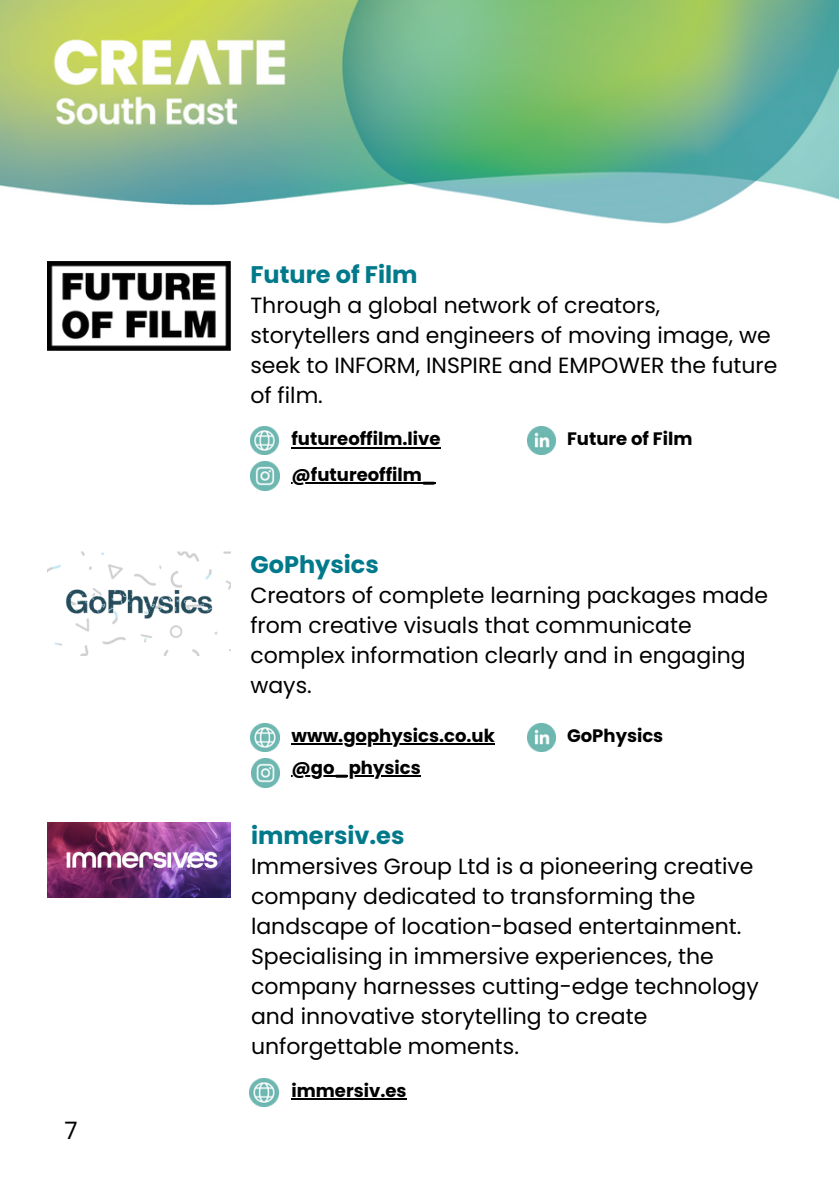
<style>
.page{position:relative;width:839px;height:1191px;background:#fff}
.page>*{position:absolute;margin:0;border:0;box-sizing:border-box;transform-origin:0 0}
.t1{font:700 24px "Poppins";color:#00798a}
.t2{font:24px "Poppins";color:#000}
.t3{font:22px/30px "Poppins";color:#000}
.t4{font:700 18px "Poppins";color:#000}
</style>
<div class="page">
<img style="left:47px;top:552px;width:183px;height:103px">
<img style="left:47px;top:823px;width:183px;height:75px">
<img style="left:250px;top:1078px;width:28px;height:29px">
<hr style="left:291px;top:1098px;width:115px;height:2px;background:#000">
<img style="left:251px;top:759px;width:28px;height:28px">
<img style="left:251px;top:723px;width:28px;height:29px">
<hr style="left:291px;top:776px;width:129px;height:1px;background:#000">
<hr style="left:291px;top:743px;width:204px;height:2px;background:#000">
<img style="left:527px;top:723px;width:28px;height:29px">
<img style="left:251px;top:462px;width:28px;height:28px">
<img style="left:250px;top:426px;width:29px;height:29px">
<hr style="left:291px;top:482px;width:145px;height:2px;background:#000">
<hr style="left:291px;top:447px;width:149px;height:1px;background:#000">
<img style="left:527px;top:426px;width:28px;height:29px">
<img style="left:47px;top:262px;width:183px;height:88px">
<img style="left:0;top:0;width:838px;height:224px">
<h1 class="t2" style="left:65px;top:1114px;width:15px">7</h1>
<p class="t1" style="left:250px;top:258px;width:169px">Future of Film</p>
<p class="t3" style="left:250px;top:291px;width:528px">Through a global network of creators, storytellers and engineers of moving image, we seek to INFORM, INSPIRE and EMPOWER the future of film.</p>
<p class="t4" style="left:291px;top:426px;width:151px">futureoffilm.live</p>
<p class="t4" style="left:567px;top:426px;width:127px">Future of Film</p>
<p class="t4" style="left:291px;top:462px;width:146px">@futureoffilm_</p>
<p class="t1" style="left:250px;top:548px;width:130px">GoPhysics</p>
<p class="t3" style="left:250px;top:581px;width:519px">Creators of complete learning packages made from creative visuals that communicate complex information clearly and in engaging ways.</p>
<p class="t4" style="left:291px;top:723px;width:205px">www.gophysics.co.uk</p>
<p class="t4" style="left:567px;top:723px;width:98px">GoPhysics</p>
<p class="t4" style="left:291px;top:755px;width:131px">@go_physics</p>
<p class="t1" style="left:251px;top:819px;width:155px">immersiv.es</p>
<p class="t3" style="left:251px;top:851px;width:509px">Immersives Group Ltd is a pioneering creative company dedicated to transforming the landscape of location-based entertainment.<br>Specialising in immersive experiences, the company harnesses cutting-edge technology and innovative storytelling to create unforgettable moments.</p>
<h1 class="t4" style="left:291px;top:1078px;width:117px">immersiv.es</h1>
</div>
